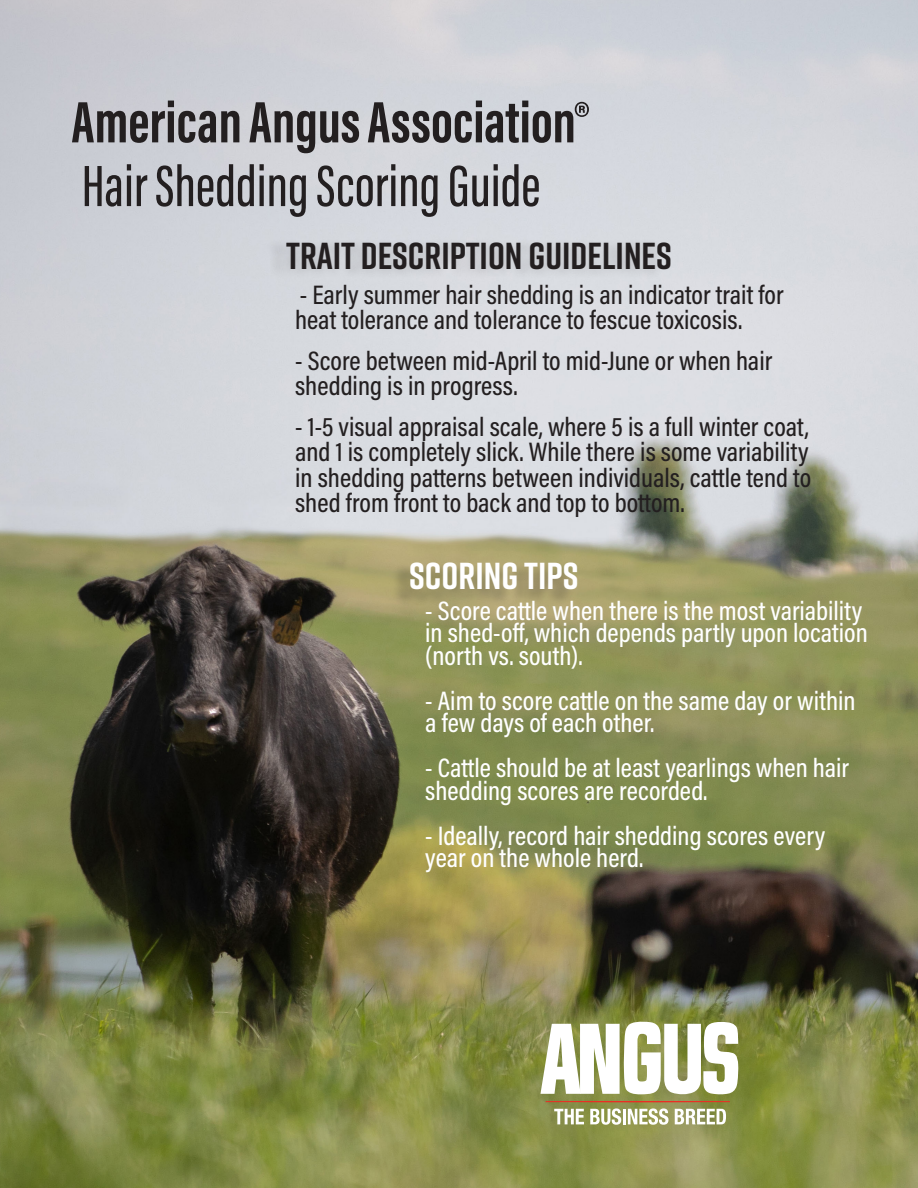
<style>
.page{position:relative;width:918px;height:1188px;background:#fff}
.page>*{position:absolute;margin:0;border:0;box-sizing:border-box;transform-origin:0 0}
.AGI_Body{font:700 60px "Acumin Pro Extra Cond";color:#231f20}
.AGI_Body-2{font:500 60px "Acumin Pro Extra Cond";color:#231f20}
.t1{font:700 37.5px "Rift";color:#231f20}
.t2{font:700 37.5px "Rift";color:#fff}
.t3{font:500 27px/25.5px "Acumin Pro Cond";color:#231f20}
.AGI_Body-3{font:500 27px/22.5px "Acumin Pro Cond";color:#fff}
</style>
<div class="page">
<img style="left:0;top:0;width:918px;height:1188px">
<div style="left:264px;top:237px;width:400px;height:44px;background:#d0d2d7"></div>
<div style="left:391px;top:563px;width:183px;height:44px;background:#231f20;opacity:.32"></div>
<svg style="left:554px;top:1109px;width:30px;height:15px"></svg>
<svg style="left:590px;top:1108px;width:31px;height:17px"></svg>
<hr style="left:623px;top:1109px;width:3px;height:15px;background:#fff">
<svg style="left:628px;top:1108px;width:40px;height:17px"></svg>
<svg style="left:675px;top:1109px;width:51px;height:15px"></svg>
<svg style="left:540px;top:1022px;width:198px;height:73px"></svg>
<svg style="left:546px;top:1101px;width:184px;height:1px"></svg>
<p class="AGI_Body" style="left:72px;top:85px;width:519px">American Angus Association®</p>
<p class="AGI_Body-2" style="left:82px;top:150px;width:460px">Hair Shedding Scoring Guide</p>
<p class="t1" style="left:286px;top:229px;width:387px">TRAIT DESCRIPTION GUIDELINES</p>
<p class="t3" style="left:295px;top:281px;width:490px">- Early summer hair shedding is an indicator trait for heat tolerance and tolerance to fescue toxicosis.</p>
<p class="t3" style="left:295px;top:347px;width:479px">- Score between mid-April to mid-June or when hair shedding is in progress.</p>
<p class="t3" style="left:295px;top:413px;width:517px;text-align:justify">- 1-5 visual appraisal scale, where 5 is a full winter coat, and 1 is completely slick. While there is some variability in shedding patterns between individuals, cattle tend to shed from front to back and top to bottom.</p>
<p class="t2" style="left:409px;top:549px;width:171px">SCORING TIPS</p>
<p class="AGI_Body-3" style="left:425px;top:599px;width:444px">- Score cattle when there is the most variability in shed-off, which depends partly upon location (north vs. south).</p>
<p class="AGI_Body-3" style="left:425px;top:689px;width:432px">- Aim to score cattle on the same day or within a few days of each other.</p>
<p class="AGI_Body-3" style="left:425px;top:756px;width:425px">- Cattle should be at least yearlings when hair shedding scores are recorded.</p>
<p class="AGI_Body-3" style="left:425px;top:824px;width:401px">- Ideally, record hair shedding scores every year on the whole herd.</p>
</div>
